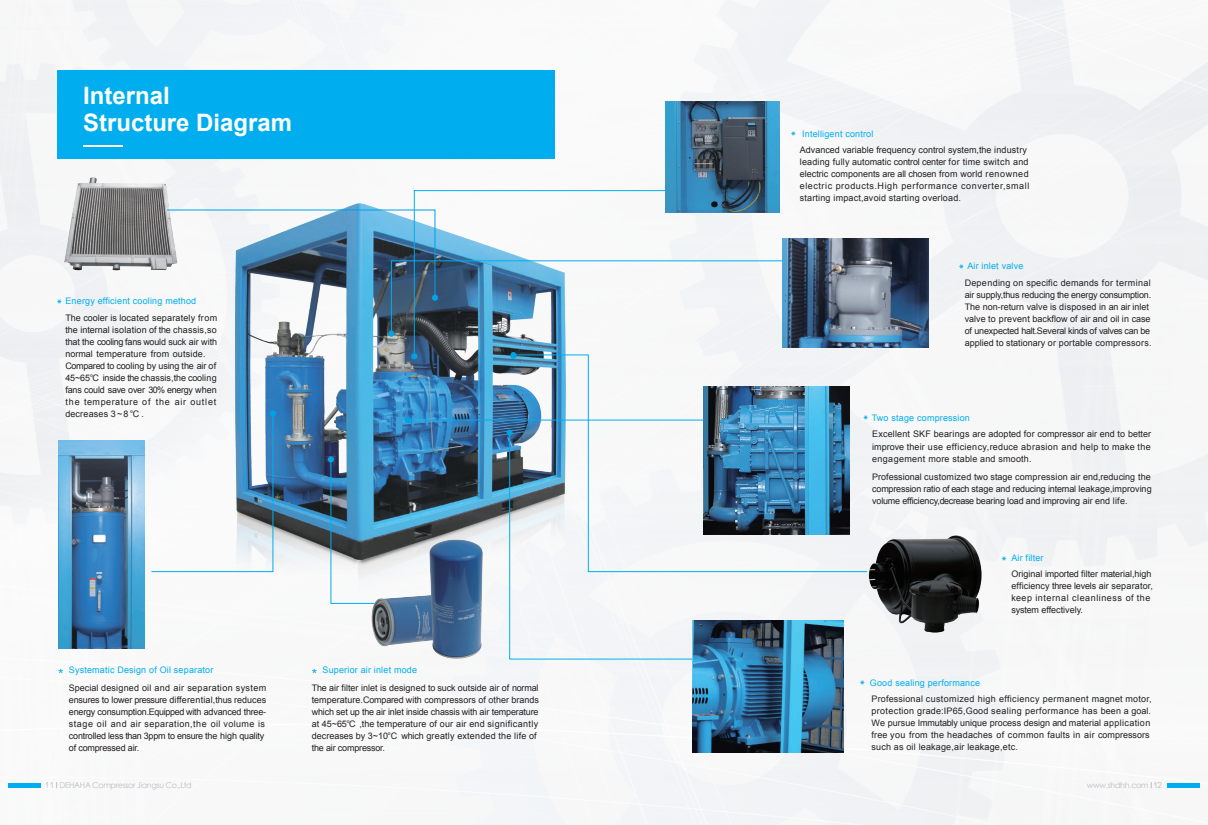
<style>
.page{position:relative;width:1208px;height:825px;background:#fff}
.page>*{position:absolute;margin:0;border:0;box-sizing:border-box;transform-origin:0 0}
.t1{font:700 24px/26.8px "Arial";color:#fff}
.t2{font:14px "Avant Garde Gothic C";color:#00aeef}
.t3{font:14px "Arial";color:#00aeef}
.t4{font:9px/12px "Arial";color:#231f20}
.t5{font:9px/12px "Arial";letter-spacing:.02em;color:#231f20}
.t6{font:9px/12px "Arial";letter-spacing:-.02em;color:#231f20}
.t7{font:9px "Arial";letter-spacing:.02em;color:#00aeef}
.t8{font:8px "ST Xihei";letter-spacing:-.04em;color:#bcbdc0}
.s1{font-family:"Avant Garde Gothic C";font-size:14px;color:#00aeef}
.s2{color:#00aeef}
.s3{font-family:"Avant Garde Gothic C"}
</style>
<div class="page">
<img style="left:0;top:0;width:1207px;height:824px">
<img style="left:61px;top:176px;width:121px;height:99px">
<img style="left:221px;top:191px;width:356px;height:497px">
<img style="left:58px;top:441px;width:87px;height:207px">
<div style="left:508px;top:436px;width:186px;height:224px;background:#f3f5f7"></div>
<svg style="left:512px;top:354px;width:356px;height:219px"></svg>
<svg style="left:510px;top:356px;width:7px;height:3px"></svg>
<svg style="left:506px;top:429px;width:7px;height:7px"></svg>
<hr style="left:408px;top:420px;width:296px;height:1px;background:#00aeef">
<svg style="left:404px;top:417px;width:8px;height:6px"></svg>
<svg style="left:413px;top:190px;width:259px;height:166px"></svg>
<svg style="left:411px;top:353px;width:7px;height:7px"></svg>
<svg style="left:166px;top:209px;width:674px;height:128px"></svg>
<svg style="left:150px;top:410px;width:126px;height:163px"></svg>
<img style="left:867px;top:533px;width:116px;height:101px">
<img style="left:783px;top:239px;width:145px;height:109px">
<img style="left:692px;top:621px;width:151px;height:132px">
<svg style="left:327px;top:456px;width:86px;height:148px"></svg>
<img style="left:368px;top:533px;width:126px;height:129px">
<div style="left:58px;top:71px;width:497px;height:88px;background:#00aeef"></div>
<hr style="left:83px;top:145px;width:40px;height:2px;background:#fff">
<img style="left:665px;top:101px;width:114px;height:112px">
<div style="left:9px;top:783px;width:32px;height:5px;background:#00aeef"></div>
<div style="left:1166px;top:783px;width:33px;height:5px;background:#00aeef"></div>
<h1 class="t1" style="left:83px;top:83px;width:210px">Internal<br>Structure Diagram</h1>
<p class="t7" style="left:65px;top:295px;width:132px">Energy efficient cooling method</p>
<h2 class="t2" style="left:56px;top:296px;width:7px">*</h2>
<p class="t4" style="left:65px;top:312px;width:153px">The cooler is located separately from the internal isolation of the chassis,so that the cooling fans would suck air with normal temperature from outside.<br>Compared to cooling by using the air of 45~65°C inside the chassis,the cooling fans could save over 30% energy when the temperature of the air outlet decreases 3~8 °C .</p>
<p class="t7" style="left:69px;top:664px;width:146px">Systematic Design of Oil separator</p>
<h2 class="t3" style="left:58px;top:664px;width:7px">*</h2>
<p class="t6" style="left:69px;top:682px;width:199px">Special designed oil and air separation system ensures to lower pressure differential,thus reduces energy consumption.Equipped with advanced three&shy;stage oil and air separation,the oil volume is controlled less than 3ppm to ensure the high quality of compressed air.</p>
<p class="t7" style="left:322px;top:664px;width:96px">Superior air inlet mode</p>
<h2 class="t3" style="left:312px;top:664px;width:7px">*</h2>
<p class="t4" style="left:312px;top:682px;width:229px">The air filter inlet is designed to suck outside air of normal temperature.Compared with compressors of other brands which set up the air inlet inside chassis with air temperature at 45~65°C ,the temperature of our air end significantly decreases by 3~10°C which greatly extended the life of the air compressor.</p>
<p class="t7" style="left:802px;top:128px;width:73px">Intelligent control</p>
<h2 class="t2" style="left:790px;top:129px;width:7px">*</h2>
<p class="t5" style="left:800px;top:144px;width:231px">Advanced variable frequency control system,the industry leading fully automatic control center for time switch and electric components are all chosen from world renowned electric products.High performance converter,small starting impact,avoid starting overload.</p>
<p class="t7" style="left:967px;top:260px;width:58px">Air inlet valve</p>
<h2 class="t2" style="left:958px;top:261px;width:7px">*</h2>
<p class="t4" style="left:964px;top:277px;width:188px">Depending on specific demands for terminal air supply,thus reducing the energy consumption.<br>The non-return valve is disposed in an air inlet valve to prevent backflow of air and oil in case of unexpected halt.Several kinds of valves can be applied to stationary or portable compressors.</p>
<p class="t7" style="left:871px;top:412px;width:100px">Two stage compression</p>
<h2 class="t2" style="left:863px;top:413px;width:7px">*</h2>
<p class="t5" style="left:872px;top:428px;width:280px;line-height:13px">Excellent SKF bearings are adopted for compressor air end to better improve their use efficiency,reduce abrasion and help to make the</p>
<p class="t5" style="left:872px;top:453px;width:161px">engagement more stable and smooth.</p>
<p class="t4" style="left:872px;top:471px;width:281px;text-align:justify">Professional customized two stage compression air end,reducing the compression ratio of each stage and reducing internal leakage,improving volume efficiency,decrease bearing load and improving air end life.</p>
<p class="t4" style="left:1011px;top:550px;width:142px;line-height:16.1px;text-indent:-10px"><span class="s1">*</span> <span class="s2">Air filter<br></span>Original imported filter material,high</p>
<p class="t5" style="left:1011px;top:580px;width:143px">efficiency three levels air separator, keep internal cleanliness of the system effectively.</p>
<p class="t5" style="left:871px;top:675px;width:281px;line-height:16.1px;text-indent:-12px"><span class="s1">*</span> <span class="s2">Good sealing performance<br></span>Professional customized high efficiency permanent magnet motor,</p>
<p class="t5" style="left:871px;top:705px;width:281px">protection grade:IP65,Good sealing performance has been a goal.<br>We pursue Immutably unique process design and material application free you from the headaches of common faults in air compressors such as oil leakage,air leakage,etc.</p>
<p class="t8" style="left:45px;top:779px;width:148px"><span class="s3">11</span> DEHAHA Compressor Jiangsu Co.,Ltd</p>
<p class="t8" style="left:1086px;top:779px;width:77px">www.shdhh.com <span class="s3">12</span></p>
</div>
